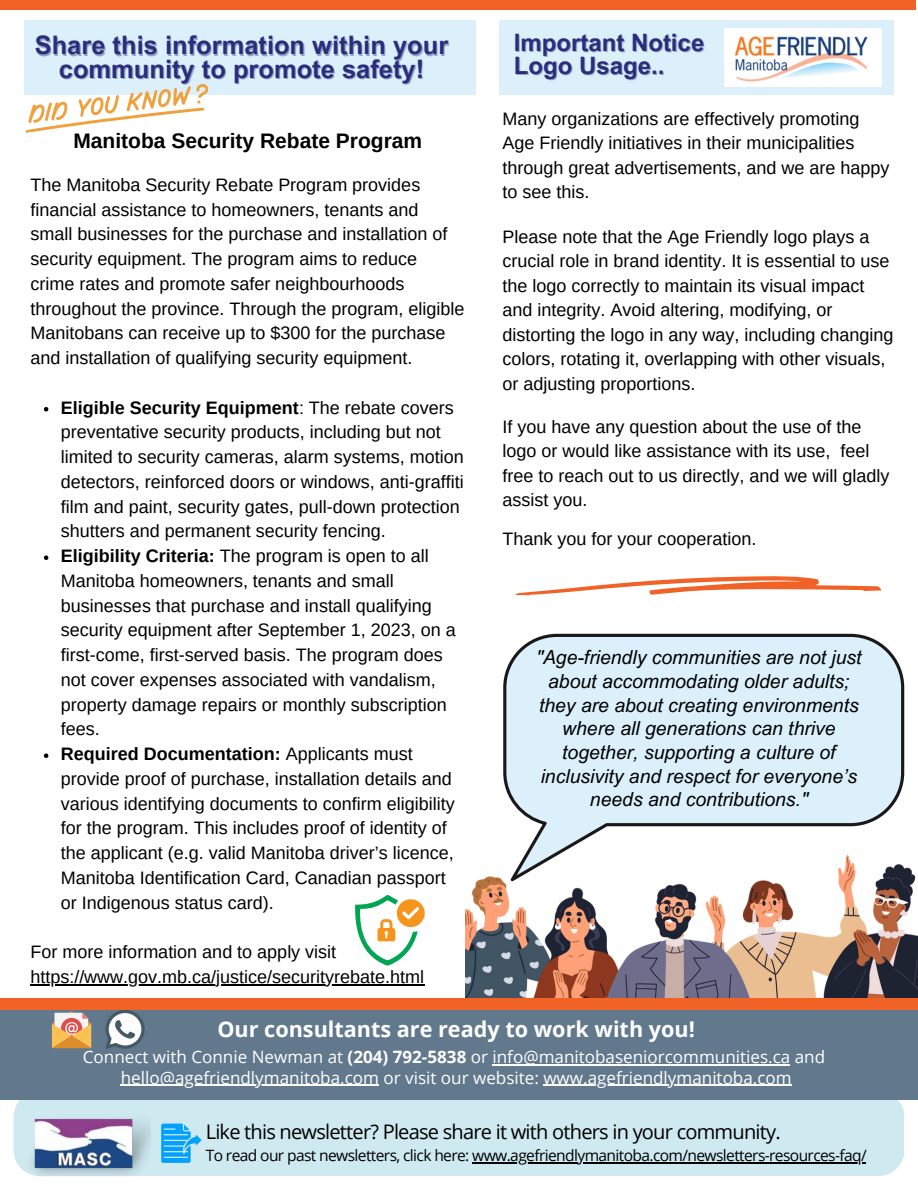
<style>
.page{position:relative;width:918px;height:1188px;background:#fff}
.page>*{position:absolute;margin:0;border:0;box-sizing:border-box;transform-origin:0 0}
.t1{font:700 25.5px "Arial MT Pro";color:#2b2d7b}
.t2{font:700 24px "Arial MT Pro";color:#2b2d7b}
.t3{font:700 21.6px "Open Sans";color:#fff}
.t4{font:700 21px "Arimo";color:#000}
.t5{font:20.1px "Open Sans";letter-spacing:-.04em;color:#000}
.t6{font:italic 19.35px/23.7px "Arial MT Pro";color:#000;text-align:center}
.t7{font:18px/24.8px "Arimo";color:#000}
.t8{font:17.1px "Open Sans";color:#fff}
.t9{font:15.6px "Open Sans";letter-spacing:-.04em;color:#000}
.s1{font-weight:700}
</style>
<div class="page">
<div style="left:0;top:0;width:915px;height:10px;background:#f16226"></div>
<img style="left:465px;top:867px;width:453px;height:131px">
<div style="left:14px;top:1091px;width:890px;height:85px;background:#cfe9f1;border-radius:26px"></div>
<div style="left:0;top:1007px;width:918px;height:93px;background:#62788d"></div>
<svg style="left:52px;top:1011px;width:39px;height:37px"></svg>
<svg style="left:105px;top:1010px;width:40px;height:39px"></svg>
<svg style="left:161px;top:1124px;width:41px;height:39px"></svg>
<img style="left:22px;top:1118px;width:129px;height:58px">
<svg style="left:503px;top:634px;width:401px;height:247px;fill:#dbf0fb"></svg>
<div style="left:500px;top:21px;width:394px;height:74px;background:#dbf0fb"></div>
<img style="left:724px;top:28px;width:158px;height:59px">
<div style="left:0;top:998px;width:918px;height:12px;background:#f16226"></div>
<svg style="left:515px;top:576px;width:366px;height:19px"></svg>
<div style="left:24px;top:21px;width:451px;height:74px;background:#dbf0fb"></div>
<svg style="left:26px;top:84px;width:183px;height:49px"></svg>
<svg style="left:355px;top:895px;width:70px;height:71px"></svg>
<hr style="left:472px;top:1163px;width:394px;height:1px;background:#000">
<hr style="left:493px;top:1065px;width:297px;height:1px;background:#fff">
<hr style="left:121px;top:1085px;width:258px;height:1px;background:#fff">
<hr style="left:543px;top:1085px;width:249px;height:1px;background:#fff">
<svg style="left:44px;top:407px;width:4px;height:4px"></svg>
<svg style="left:44px;top:555px;width:4px;height:5px"></svg>
<svg style="left:44px;top:753px;width:4px;height:5px"></svg>
<hr style="left:30px;top:984px;width:395px;height:1px;background:#000">
<p class="t1" style="left:35px;top:36px;width:415px">Share this information within your</p>
<h4 class="t1" style="left:59px;top:59px;width:367px">community to promote safety!</h4>
<p class="t4" style="left:73px;top:129px;width:350px">Manitoba Security Rebate Program</p>
<p class="t7" style="left:30px;top:172px;width:435px">The Manitoba Security Rebate Program provides financial assistance to homeowners, tenants and small businesses for the purchase and installation of security equipment. The program aims to reduce crime rates and promote safer neighbourhoods throughout the province. Through the program, eligible Manitobans can receive up to $300 for the purchase and installation of qualifying security equipment.</p>
<p class="t7" style="left:61px;top:395px;width:404px"><span class="s1">Eligible Security Equipment</span>: The rebate covers preventative security products, including but not limited to security cameras, alarm systems, motion detectors, reinforced doors or windows, anti-graffiti film and paint, security gates, pull-down protection shutters and permanent security fencing.</p>
<h2 class="t7" style="left:61px;top:544px;width:396px"><span class="s1">Eligibility Criteria:</span> The program is open to all Manitoba homeowners, tenants and small businesses that purchase and install qualifying security equipment after September 1, 2023, on a first-come, first-served basis. The program does not cover expenses associated with vandalism, property damage repairs or monthly subscription fees.</h2>
<p class="t7" style="left:61px;top:742px;width:395px"><span class="s1">Required Documentation:</span> Applicants must provide proof of purchase, installation details and various identifying documents to confirm eligibility for the program. This includes proof of identity of the applicant (e.g. valid Manitoba driver’s licence, Manitoba Identification Card, Canadian passport or Indigenous status card).</p>
<p class="t7" style="left:30px;top:940px;width:307px">For more information and to apply visit</p>
<p class="t7" style="left:30px;top:964px;width:395px">https://www.gov.mb.ca/justice/securityrebate.html</p>
<p class="t2" style="left:514px;top:34px;width:192px">Important Notice</p>
<h4 class="t2" style="left:514px;top:56px;width:152px">Logo Usage..</h4>
<p class="t7" style="left:503px;top:106px;width:389px">Many organizations are effectively promoting Age Friendly initiatives in their municipalities through great advertisements, and we are happy to see this.</p>
<p class="t7" style="left:503px;top:224px;width:393px">Please note that the Age Friendly logo plays a crucial role in brand identity. It is essential to use the logo correctly to maintain its visual impact and integrity. Avoid altering, modifying, or distorting the logo in any way, including changing colors, rotating it, overlapping with other visuals, or adjusting proportions.</p>
<p class="t7" style="left:503px;top:414px;width:389px">If you have any question about the use of the logo or would like assistance with its use, feel free to reach out to us directly, and we will gladly assist you.</p>
<h4 class="t7" style="left:503px;top:526px;width:256px">Thank you for your cooperation.</h4>
<p class="t6" style="left:536px;top:648px;width:327px">"Age-friendly communities are not just about accommodating older adults; they are about creating environments where all generations can thrive together, supporting a culture of inclusivity and respect for everyone’s needs and contributions."</p>
<h4 class="t3" style="left:217px;top:1014px;width:479px">Our consultants are ready to work with you!</h4>
<h2 class="t8" style="left:83px;top:1045px;width:744px">Connect with Connie Newman at <span class="s1">(204) 792-5838</span> or info@manitobaseniorcommunities.ca and</h2>
<h4 class="t8" style="left:121px;top:1065px;width:672px">hello@agefriendlymanitoba.com or visit our website: www.agefriendlymanitoba.com</h4>
<h4 class="t5" style="left:206px;top:1117px;width:577px">Like this newsletter? Please share it with others in your community.</h4>
<h4 class="t9" style="left:206px;top:1145px;width:663px">To read our past newsletters, click here: www.agefriendlymanitoba.com/newsletters-resources-faq/</h4>
</div>
